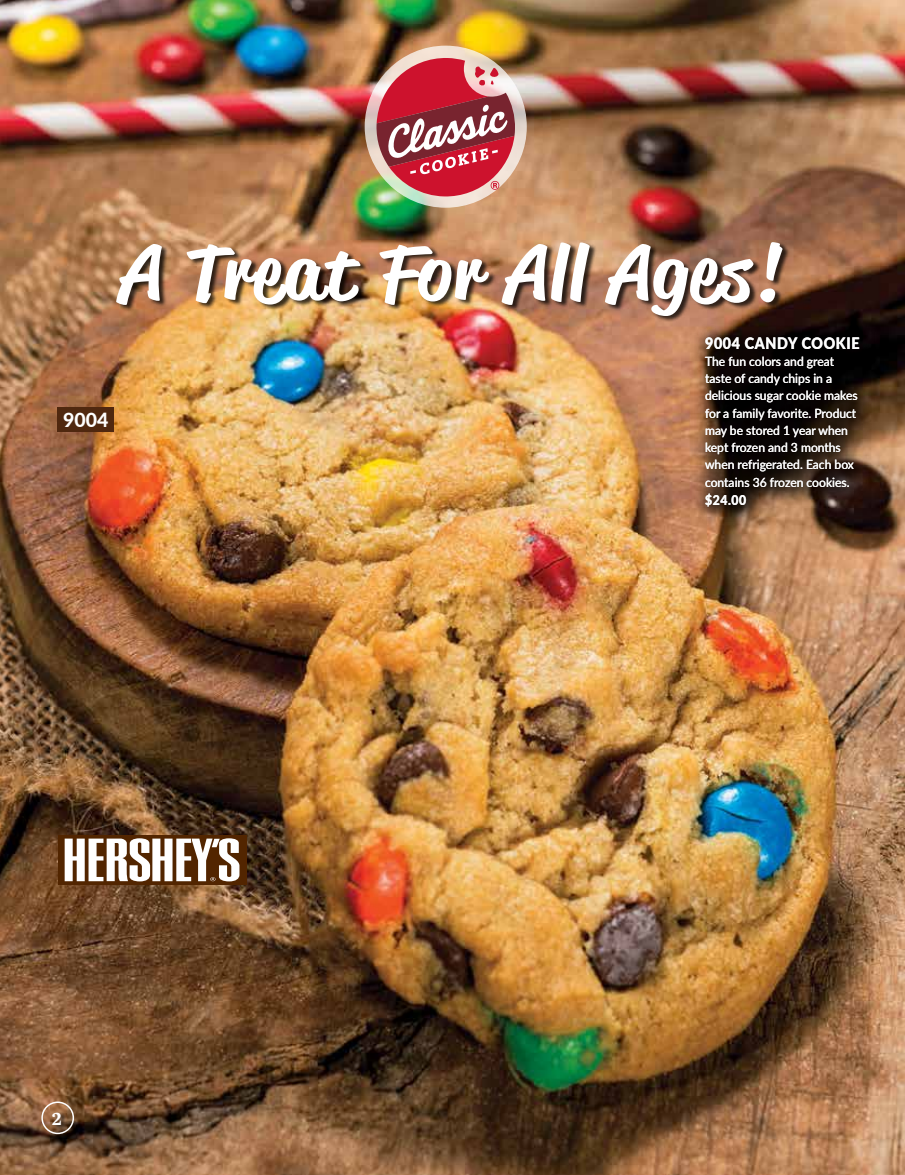
<style>
.page{position:relative;width:905px;height:1175px;background:#fff}
.page>*{position:absolute;margin:0;border:0;box-sizing:border-box;transform-origin:0 0}
.t1{font:500 75px "Reklame Script";letter-spacing:.03em;color:#fff;scale:1.11 1}
.t2{font:900 19.5px "Lato";color:#fff}
.t3{font:700 18px "Eskorte Latin";color:#fff}
.t4{font:900 15.75px "Lato";letter-spacing:.05em;color:#fff;scale:.9 1}
.t5{font:900 13.5px "Lato";color:#fff;scale:.9 1}
.t6{font:12.75px/17.2px "Lato";color:#fff;scale:.95 1}
</style>
<div class="page">
<img style="left:0;top:0;width:904px;height:1174px">
<div style="left:117px;top:242px;width:673px;height:80px;background:#000;opacity:.75"></div>
<div style="left:58px;top:835px;width:188px;height:49px;background:#522500"></div>
<svg style="left:65px;top:838px;width:174px;height:43px"></svg>
<svg style="left:365px;top:46px;width:161px;height:161px"></svg>
<svg style="left:376px;top:57px;width:139px;height:139px"></svg>
<div style="left:41px;top:1101px;width:33px;height:33px;border:2px solid #fff;border-radius:50%"></div>
<div style="left:53px;top:1111px;width:15px;height:19px;background:#000;opacity:.75"></div>
<svg style="left:680px;top:310px;width:208px;height:227px"></svg>
<svg style="left:694px;top:326px;width:181px;height:196px"></svg>
<div style="left:58px;top:408px;width:56px;height:24px;background:#50280f"></div>
<h1 class="t1" style="left:120px;top:221px;width:597px">A Treat For All Ages!</h1>
<h2 class="t2" style="left:63px;top:405px;width:47px">9004</h2>
<p class="t4" style="left:705px;top:331px;width:173px">9004 CANDY COOKIE</p>
<p class="t6" style="left:705px;top:352px;width:162px">The fun colors and great taste of candy chips in a delicious sugar cookie makes for a family favorite. Product may be stored 1 year when kept frozen and 3 months when refrigerated. Each box contains 36 frozen cookies.</p>
<p class="t5" style="left:705px;top:490px;width:47px">$24.00</p>
<h3 class="t3" style="left:51px;top:1107px;width:13px">2</h3>
</div>
